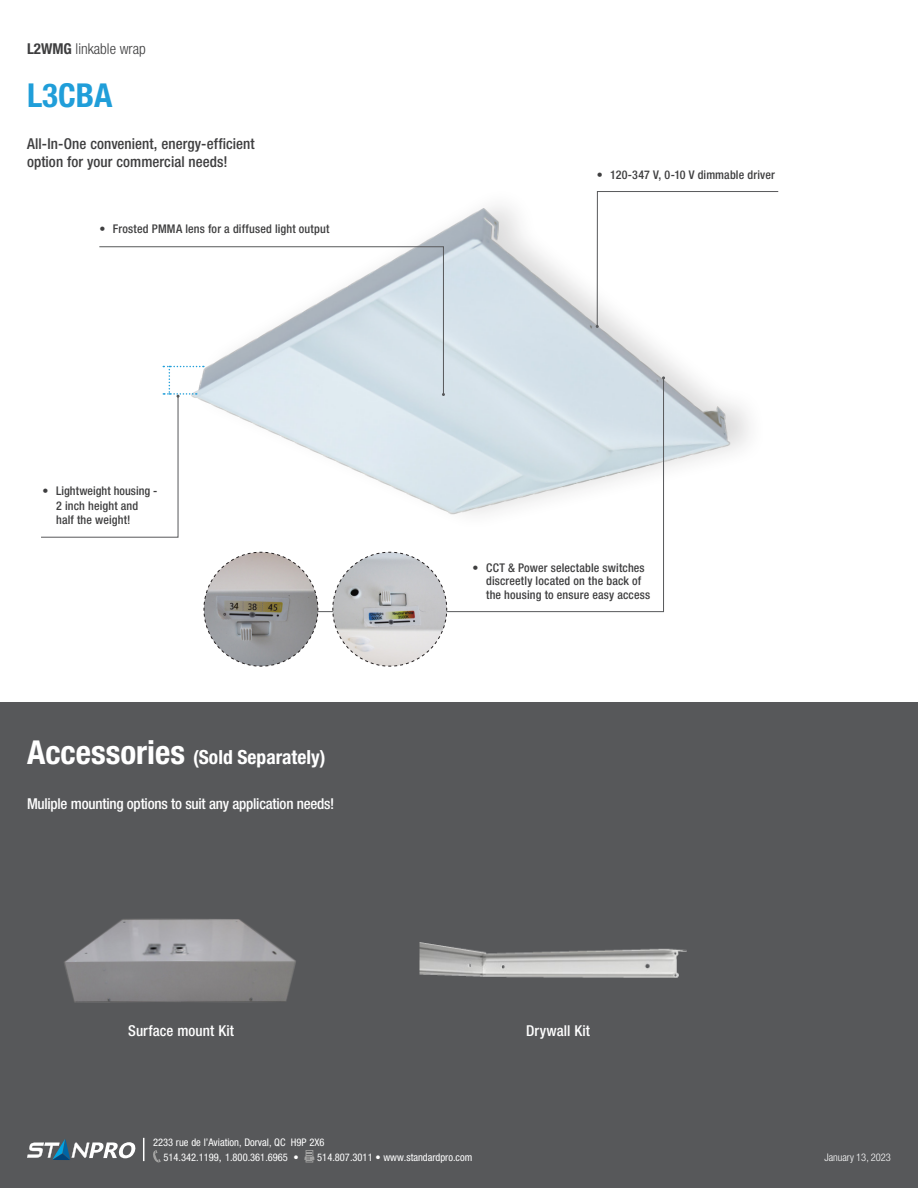
<style>
.page{position:relative;width:918px;height:1188px;background:#fff}
.page>*{position:absolute;margin:0;border:0;box-sizing:border-box;transform-origin:0 0}
.Titre_de_section_CYA{font:700 condensed 33px "Helvetica Neue";color:#209ed9}
.Titre_de_section_BLA{font:700 condensed 19.5px "Helvetica Neue";color:#fff}
.Texte_intro_section{font:500 condensed 15px/18px "Helvetica Neue";letter-spacing:.005em;color:#3e3e3f}
.Texte_intro_section-2{font:500 condensed 15px "Helvetica Neue";letter-spacing:-.015em;color:#fff}
.Bullet_point_TEXTE_B{font:500 condensed 15px "Helvetica Neue";letter-spacing:.005em;color:#fff}
.t1{font:300 condensed 15px "Helvetica Neue";color:#3e3e3f}
.t2{font:500 condensed 12px/13.5px "Helvetica Neue";letter-spacing:.015em;color:#3e3e3f;text-align:center}
.t3{font:condensed 10.5px/15px "Helvetica Neue";color:#fff}
.t4{font:300 condensed 10.5px "Helvetica Neue";color:#fff}
.s1{font-weight:700}
.s2{font-size:33px}
.s3{font-stretch:normal}
</style>
<div class="page">
<div style="left:0;top:702px;width:918px;height:486px;background:#57585a"></div>
<svg style="left:143px;top:1138px;width:1px;height:23px"></svg>
<svg style="left:27px;top:1139px;width:108px;height:21px"></svg>
<svg style="left:153px;top:1150px;width:8px;height:13px"></svg>
<svg style="left:304px;top:1150px;width:11px;height:12px"></svg>
<img style="left:204px;top:206px;width:545px;height:346px">
<svg style="left:99px;top:246px;width:345px;height:149px"></svg>
<svg style="left:305px;top:377px;width:359px;height:235px"></svg>
<svg style="left:596px;top:191px;width:183px;height:137px"></svg>
<svg style="left:332px;top:552px;width:115px;height:115px"></svg>
<svg style="left:203px;top:552px;width:116px;height:115px"></svg>
<svg style="left:41px;top:366px;width:163px;height:172px"></svg>
<img style="left:64px;top:918px;width:232px;height:85px">
<img style="left:419px;top:942px;width:268px;height:36px">
<p class="t1" style="left:27px;top:40px;width:120px"><span class="s1">L2WMG</span> linkable wrap</p>
<p class="Titre_de_section_CYA" style="left:27px;top:75px;width:87px">L3CBA</p>
<p class="Texte_intro_section" style="left:27px;top:134px;width:229px">All-In-One convenient, energy-efficient option for your commercial needs!</p>
<p class="t2" style="left:99px;top:222px;width:232px">• Frosted PMMA lens for a diffused light output</p>
<p class="t2" style="left:43px;top:483px;width:116px;line-height:15px">• Lightweight housing -<br>2 inch height and</p>
<p class="t2" style="left:56px;top:513px;width:76px">half the weight!</p>
<p class="Titre_de_section_BLA" style="left:27px;top:745px;width:300px"><span class="s2">Accessories</span> (Sold Separately)</p>
<p class="Texte_intro_section-2" style="left:27px;top:794px;width:309px">Muliple mounting options to suit any application needs!</p>
<p class="t2" style="left:597px;top:168px;width:179px">• 120-347 V, 0-10 V dimmable driver</p>
<p class="t2" style="left:486px;top:560px;width:166px;text-align:left;text-indent:-14px">• CCT &amp; Power selectable switches discreetly located on the back of the housing to ensure easy access</p>
<p class="Bullet_point_TEXTE_B" style="left:128px;top:1022px;width:107px">Surface mount Kit</p>
<p class="Bullet_point_TEXTE_B" style="left:526px;top:1022px;width:66px">Drywall Kit</p>
<p class="t3" style="left:163px;top:1135px;width:163px;text-indent:-10px">2233 rue de l’Aviation, Dorval, QC H9P 2X6<br>514.342.1199<span class="s3">,</span> 1.800.361.6965 •</p>
<p class="t3" style="left:317px;top:1150px;width:157px">514.807.3011 • www.standardpro.com</p>
<p class="t4" style="left:824px;top:1151px;width:68px">January 13, 2023</p>
</div>
